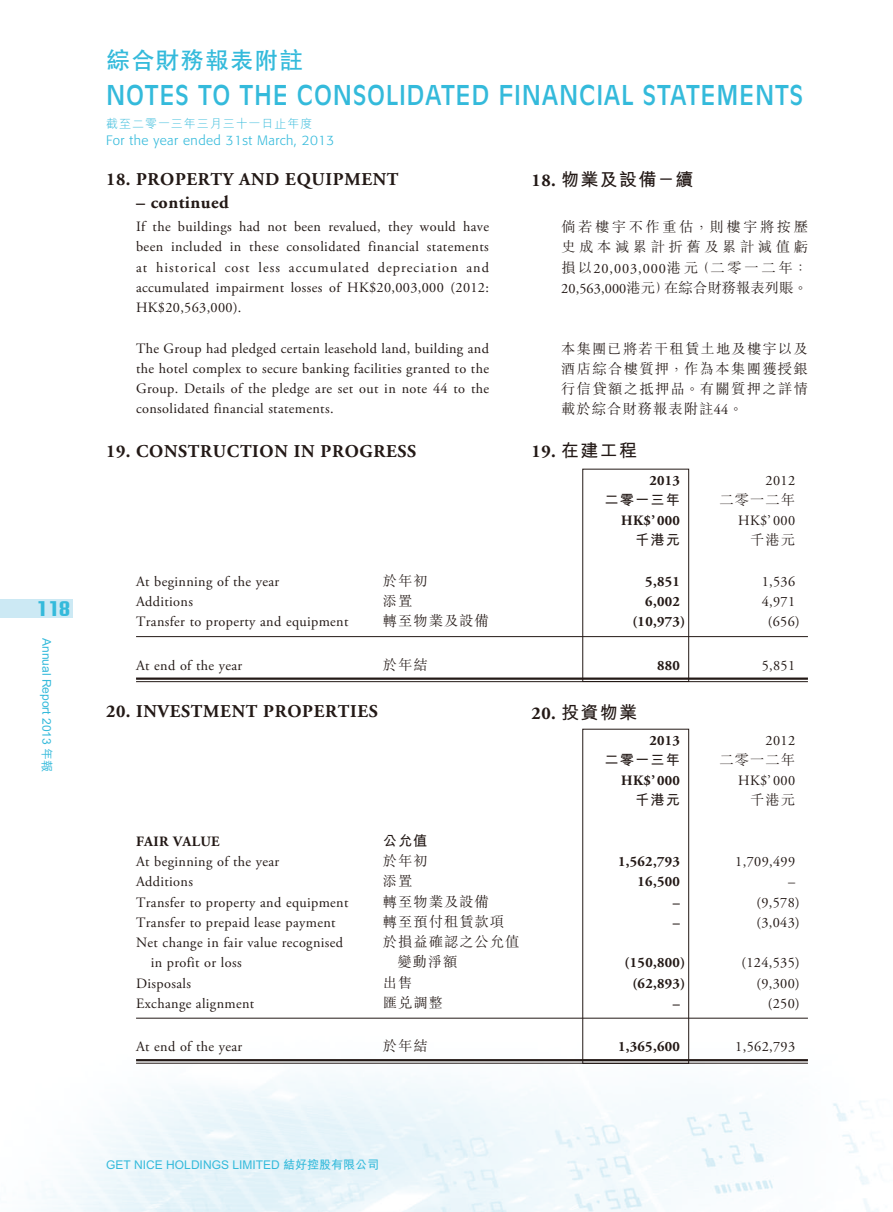
<style>
.page{position:relative;width:893px;height:1212px;background:#fff}
.page>*{position:absolute;margin:0;border:0;box-sizing:border-box;transform-origin:0 0}
.t1{font:27px "Antique Olive Std";letter-spacing:.03em;color:#34badb;scale:.92 1}
.t2{font:700 24px "C Hei 2 HK";letter-spacing:.03em;color:#34badb}
.t3{font:700 21px "Briem Akademi Std";color:#34badb}
.t4{font:700 18px "Adobe Garamond Pro";letter-spacing:.04em;color:#231916}
.t5{font:700 18px "M Hei HK";letter-spacing:.075em;color:#231916}
.t6{font:14.25px/20.2px "Adobe Garamond Pro";letter-spacing:.025em;color:#231916;text-align:justify}
.t7{font:300 14.25px/20.2px "M Sung HK";letter-spacing:.075em;color:#231916;text-align:justify}
.t8{font:700 14.25px "Adobe Garamond Pro";letter-spacing:.025em;color:#231916}
.t9{font:700 14.25px "M Hei HK";letter-spacing:.075em;color:#231916}
.t10{font:300 13.5px "Formata";letter-spacing:.03em;color:#34badb}
.t11{font:700 12px "M Hei HK";color:#34badb}
.t12{font:500 12px "M Hei HK";color:#34badb}
.t13{font:300 12px "M Hei HK";letter-spacing:.08em;color:#34badb}
.s1{font-family:"Adobe Garamond Pro"}
.s2{font-family:"Adobe Garamond Pro";font-weight:400}
</style>
<div class="page">
<img style="left:42px;top:795px;width:840px;height:417px">
<div style="left:0;top:600px;width:72px;height:18px;background:#cce9f4"></div>
<div style="left:34px;top:638px;width:19px;height:160px;background:#fff"></div>
<div style="left:583px;top:469px;width:106px;height:213px;border:1px solid #231916"></div>
<hr style="left:136px;top:636px;width:672px;height:1px;background:#231916">
<hr style="left:136px;top:677px;width:672px;height:3px;background:#231916">
<hr style="left:136px;top:681px;width:672px;height:1px;background:#231916">
<div style="left:583px;top:729px;width:106px;height:334px;background:#fff"></div>
<div style="left:583px;top:729px;width:106px;height:334px;border:1px solid #231916"></div>
<hr style="left:136px;top:1018px;width:672px;height:1px;background:#231916">
<hr style="left:136px;top:1059px;width:672px;height:2px;background:#231916">
<hr style="left:136px;top:1063px;width:672px;height:1px;background:#231916">
<h3 class="t3" style="left:36px;top:597px;width:36px">118</h3>
<p class="t12" style="left:56px;top:638px;width:136px;rotate:90deg">Annual Report 2013 年報</p>
<h2 class="t2" style="left:106px;top:43px;width:198px">綜合財務報表附註</h2>
<h1 class="t1" style="left:106px;top:79px;width:759px">NOTES TO THE CONSOLIDATED FINANCIAL STATEMENTS</h1>
<p class="t13" style="left:106px;top:115px;width:208px">截至二零一三年三月三十一日止年度</p>
<p class="t10" style="left:106px;top:132px;width:230px">For the year ended 31st March, 2013</p>
<p class="t4" style="left:106px;top:169px;width:294px">18. PROPERTY AND EQUIPMENT</p>
<p class="t4" style="left:136px;top:191px;width:94px">– continued</p>
<p class="t6" style="left:136px;top:217px;width:354px">If the buildings had not been revalued, they would have been included in these consolidated financial statements at historical cost less accumulated depreciation and accumulated impairment losses of HK$20,003,000 (2012:<br>HK$20,563,000).</p>
<p class="t6" style="left:136px;top:339px;width:354px">The Group had pledged certain leasehold land, building and the hotel complex to secure banking facilities granted to the Group. Details of the pledge are set out in note 44 to the consolidated financial statements.</p>
<p class="t4" style="left:106px;top:441px;width:312px">19. CONSTRUCTION IN PROGRESS</p>
<p class="t5" style="left:531px;top:166px;width:163px"><span class="s1">18.</span> 物業及設備－續</p>
<p class="t7" style="left:561px;top:216px;width:248px">倘若樓宇不作重估，則樓宇將按歷史成本減累計折舊及累計減值虧損以<span class="s2">20,003,000</span>港元（二零一二年：<span class="s2">20,563,000</span>港元）在綜合財務報表列賬。</p>
<p class="t7" style="left:561px;top:338px;width:248px">本集團已將若干租賃土地及樓宇以及酒店綜合樓質押，作為本集團獲授銀行信貸額之抵押品。有關質押之詳情載於綜合財務報表附註<span class="s2">44</span>。</p>
<p class="t5" style="left:531px;top:438px;width:107px"><span class="s1">19.</span> 在建工程</p>
<p class="t8" style="left:649px;top:472px;width:32px">2013</p>
<p class="t6" style="left:766px;top:470px;width:31px">2012</p>
<p class="t9" style="left:605px;top:489px;width:77px">二零一三年</p>
<p class="t7" style="left:720px;top:489px;width:77px">二零一二年</p>
<p class="t8" style="left:621px;top:512px;width:60px">HK$’ 000</p>
<p class="t6" style="left:738px;top:511px;width:58px">HK$’ 000</p>
<p class="t9" style="left:635px;top:530px;width:46px">千港元</p>
<p class="t7" style="left:750px;top:529px;width:46px">千港元</p>
<p class="t6" style="left:136px;top:572px;width:145px">At beginning of the year</p>
<p class="t7" style="left:383px;top:570px;width:46px">於年初</p>
<p class="t8" style="left:645px;top:573px;width:36px">5,851</p>
<p class="t6" style="left:762px;top:572px;width:35px">1,536</p>
<p class="t6" style="left:136px;top:592px;width:58px">Additions</p>
<p class="t7" style="left:383px;top:590px;width:31px">添置</p>
<p class="t8" style="left:645px;top:593px;width:36px">6,002</p>
<p class="t6" style="left:762px;top:592px;width:35px">4,971</p>
<p class="t6" style="left:136px;top:612px;width:214px">Transfer to property and equipment</p>
<p class="t7" style="left:383px;top:610px;width:108px">轉至物業及設備</p>
<p class="t8" style="left:632px;top:613px;width:54px">(10,973)</p>
<p class="t6" style="left:768px;top:612px;width:33px">(656)</p>
<p class="t6" style="left:136px;top:656px;width:108px">At end of the year</p>
<p class="t7" style="left:383px;top:654px;width:46px">於年結</p>
<p class="t8" style="left:657px;top:657px;width:24px">880</p>
<p class="t6" style="left:762px;top:656px;width:35px">5,851</p>
<p class="t4" style="left:106px;top:701px;width:273px">20. INVESTMENT PROPERTIES</p>
<p class="t8" style="left:649px;top:732px;width:32px">2013</p>
<p class="t6" style="left:766px;top:730px;width:31px">2012</p>
<p class="t9" style="left:605px;top:749px;width:77px">二零一三年</p>
<p class="t7" style="left:720px;top:749px;width:77px">二零一二年</p>
<p class="t8" style="left:621px;top:772px;width:60px">HK$’ 000</p>
<p class="t6" style="left:738px;top:771px;width:58px">HK$’ 000</p>
<p class="t9" style="left:635px;top:790px;width:46px">千港元</p>
<p class="t7" style="left:750px;top:789px;width:46px">千港元</p>
<p class="t8" style="left:136px;top:833px;width:85px">FAIR VALUE</p>
<p class="t9" style="left:383px;top:830px;width:46px">公允值</p>
<p class="t6" style="left:136px;top:852px;width:145px">At beginning of the year</p>
<p class="t7" style="left:383px;top:850px;width:46px">於年初</p>
<p class="t8" style="left:618px;top:853px;width:64px">1,562,793</p>
<p class="t6" style="left:735px;top:852px;width:61px">1,709,499</p>
<p class="t6" style="left:136px;top:872px;width:58px">Additions</p>
<p class="t7" style="left:383px;top:870px;width:31px">添置</p>
<p class="t8" style="left:638px;top:873px;width:44px">16,500</p>
<p class="t6" style="left:788px;top:872px;width:9px">–</p>
<p class="t6" style="left:136px;top:892px;width:214px">Transfer to property and equipment</p>
<p class="t7" style="left:383px;top:891px;width:108px">轉至物業及設備</p>
<p class="t8" style="left:673px;top:894px;width:9px">–</p>
<p class="t6" style="left:756px;top:892px;width:45px">(9,578)</p>
<p class="t6" style="left:136px;top:913px;width:201px">Transfer to prepaid lease payment</p>
<p class="t7" style="left:383px;top:911px;width:123px">轉至預付租賃款項</p>
<p class="t8" style="left:673px;top:914px;width:9px">–</p>
<p class="t6" style="left:756px;top:913px;width:45px">(3,043)</p>
<p class="t6" style="left:136px;top:933px;width:208px">Net change in fair value recognised</p>
<p class="t7" style="left:383px;top:931px;width:138px">於損益確認之公允值</p>
<p class="t6" style="left:151px;top:953px;width:92px">in profit or loss</p>
<p class="t7" style="left:397px;top:951px;width:62px">變動淨額</p>
<p class="t8" style="left:625px;top:954px;width:62px">(150,800)</p>
<p class="t6" style="left:741px;top:953px;width:60px">(124,535)</p>
<p class="t6" style="left:136px;top:973px;width:56px">Disposals</p>
<p class="t7" style="left:383px;top:972px;width:31px">出售</p>
<p class="t8" style="left:632px;top:975px;width:54px">(62,893)</p>
<p class="t6" style="left:756px;top:973px;width:45px">(9,300)</p>
<p class="t6" style="left:136px;top:994px;width:120px">Exchange alignment</p>
<p class="t7" style="left:383px;top:992px;width:62px">匯兌調整</p>
<p class="t8" style="left:673px;top:995px;width:9px">–</p>
<p class="t6" style="left:768px;top:994px;width:33px">(250)</p>
<p class="t6" style="left:136px;top:1037px;width:108px">At end of the year</p>
<p class="t7" style="left:383px;top:1035px;width:46px">於年結</p>
<p class="t8" style="left:618px;top:1038px;width:64px">1,365,600</p>
<p class="t6" style="left:735px;top:1037px;width:61px">1,562,793</p>
<p class="t5" style="left:531px;top:699px;width:107px"><span class="s1">20.</span> 投資物業</p>
<p class="t11" style="left:106px;top:1155px;width:274px">GET NICE HOLDINGS LIMITED 結好控股有限公司</p>
</div>
